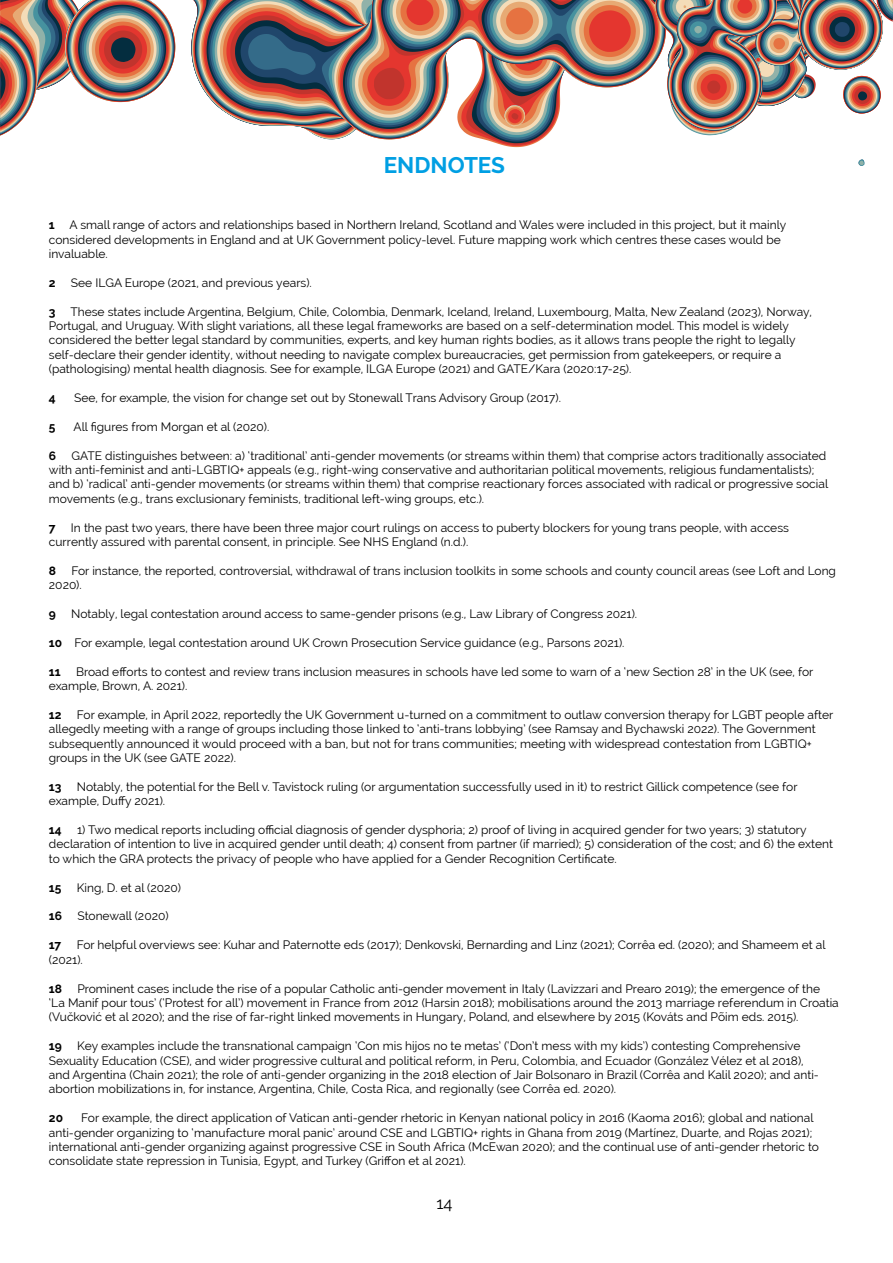
<style>
.page{position:relative;width:893px;height:1263px;background:#fff}
.page>*{position:absolute;margin:0;border:0;box-sizing:border-box;transform-origin:0 0}
.t1{font:700 22.5px "Raleway";color:#009fe3}
.t2{font:16.5px "Raleway";color:#000}
.t3{font:12px/14.4px "Raleway";color:#000}
.t4{font:700 12px "Raleway";color:#000}
.s1{font-weight:700}
</style>
<div class="page">
<svg style="left:0;top:0;width:893px;height:166px"></svg>
<h1 class="t1" style="left:384px;top:153px;width:123px">ENDNOTES</h1>
<p class="t3" style="left:49px;top:218px;width:739px"><span class="s1">1</span> A small range of actors and relationships based in Northern Ireland, Scotland and Wales were included in this project, but it mainly considered developments in England and at UK Government policy-level. Future mapping work which centres these cases would be invaluable.</p>
<p class="t4" style="left:49px;top:276px;width:8px">2</p>
<p class="t3" style="left:71px;top:275px;width:242px">See ILGA Europe (2021, and previous years).</p>
<p class="t3" style="left:49px;top:304px;width:765px"><span class="s1">3</span> These states include Argentina, Belgium, Chile, Colombia, Denmark, Iceland, Ireland, Luxembourg, Malta, New Zealand (2023), Norway, Portugal, and Uruguay. With slight variations, all these legal frameworks are based on a self-determination model. This model is widely considered the better legal standard by communities, experts, and key human rights bodies, as it allows trans people the right to legally self-declare their gender identity, without needing to navigate complex bureaucracies, get permission from gatekeepers, or require a (pathologising) mental health diagnosis. See for example, ILGA Europe (2021) and GATE/Kara (2020:17-25).</p>
<p class="t4" style="left:49px;top:391px;width:8px">4</p>
<p class="t3" style="left:74px;top:391px;width:488px">See, for example, the vision for change set out by Stonewall Trans Advisory Group (2017).</p>
<p class="t4" style="left:49px;top:420px;width:8px">5</p>
<p class="t3" style="left:74px;top:419px;width:197px">All figures from Morgan et al (2020).</p>
<p class="t4" style="left:49px;top:448px;width:9px">6</p>
<p class="t3" style="left:49px;top:448px;width:781px;text-indent:23px">GATE distinguishes between: a) ‘traditional’ anti-gender movements (or streams within them) that comprise actors traditionally associated with anti-feminist and anti-LGBTIQ+ appeals (e.g., right-wing conservative and authoritarian political movements, religious fundamentalists); and b) ‘radical’ anti-gender movements (or streams within them) that comprise reactionary forces associated with radical or progressive social movements (e.g., trans exclusionary feminists, traditional left-wing groups, etc.).</p>
<p class="t4" style="left:49px;top:520px;width:8px">7</p>
<p class="t3" style="left:49px;top:520px;width:742px;text-indent:22px">In the past two years, there have been three major court rulings on access to puberty blockers for young trans people, with access currently assured with parental consent, in principle. See NHS England (n.d.).</p>
<p class="t4" style="left:49px;top:564px;width:9px">8</p>
<p class="t3" style="left:49px;top:563px;width:789px;text-indent:23px">For instance, the reported, controversial, withdrawal of trans inclusion toolkits in some schools and county council areas (see Loft and Long<br>2020).</p>
<p class="t4" style="left:49px;top:607px;width:9px">9</p>
<p class="t3" style="left:71px;top:607px;width:567px">Notably, legal contestation around access to same-gender prisons (e.g., Law Library of Congress 2021).</p>
<p class="t3" style="left:49px;top:635px;width:577px"><span class="s1">10</span> For example, legal contestation around UK Crown Prosecution Service guidance (e.g., Parsons 2021).</p>
<p class="t4" style="left:49px;top:664px;width:13px">11</p>
<p class="t3" style="left:49px;top:664px;width:766px;text-indent:27px">Broad efforts to contest and review trans inclusion measures in schools have led some to warn of a ‘new Section 28’ in the UK (see, for example, Brown, A. 2021).</p>
<p class="t4" style="left:49px;top:708px;width:14px">12</p>
<p class="t3" style="left:49px;top:707px;width:786px;text-indent:28px">For example, in April 2022, reportedly the UK Government u-turned on a commitment to outlaw conversion therapy for LGBT people after allegedly meeting with a range of groups including those linked to ‘anti-trans lobbying’ (see Ramsay and Bychawski 2022). The Government subsequently announced it would proceed with a ban, but not for trans communities; meeting with widespread contestation from LGBTIQ+ groups in the UK (see GATE 2022).</p>
<p class="t4" style="left:49px;top:780px;width:14px">13</p>
<p class="t3" style="left:49px;top:779px;width:750px;text-indent:28px">Notably, the potential for the Bell v. Tavistock ruling (or argumentation successfully used in it) to restrict Gillick competence (see for example, Duffy 2021).</p>
<p class="t4" style="left:49px;top:823px;width:14px">14</p>
<p class="t3" style="left:49px;top:823px;width:786px;text-indent:28px">1) Two medical reports including official diagnosis of gender dysphoria; 2) proof of living in acquired gender for two years; 3) statutory declaration of intention to live in acquired gender until death; 4) consent from partner (if married); 5) consideration of the cost; and 6) the extent to which the GRA protects the privacy of people who have applied for a Gender Recognition Certificate.</p>
<p class="t4" style="left:49px;top:880px;width:14px">15</p>
<p class="t3" style="left:77px;top:880px;width:106px">King, D. et al (2020)</p>
<p class="t4" style="left:49px;top:909px;width:15px">16</p>
<p class="t3" style="left:77px;top:909px;width:93px">Stonewall (2020)</p>
<p class="t4" style="left:49px;top:938px;width:14px">17</p>
<p class="t3" style="left:49px;top:938px;width:778px;text-indent:28px">For helpful overviews see: Kuhar and Paternotte eds (2017); Denkovski, Bernarding and Linz (2021); Corrêa ed. (2020); and Shameem et al (2021).</p>
<p class="t4" style="left:49px;top:981px;width:15px">18</p>
<p class="t3" style="left:49px;top:981px;width:791px;text-indent:29px">Prominent cases include the rise of a popular Catholic anti-gender movement in Italy (Lavizzari and Prearo 2019); the emergence of the ‘La Manif pour tous’ (‘Protest for all’) movement in France from 2012 (Harsin 2018); mobilisations around the 2013 marriage referendum in Croatia (Vučković et al 2020); and the rise of far-right linked movements in Hungary, Poland, and elsewhere by 2015 (Kováts and Põim eds. 2015).</p>
<p class="t4" style="left:49px;top:1039px;width:14px">19</p>
<p class="t3" style="left:49px;top:1039px;width:772px;text-indent:28px">Key examples include the transnational campaign ‘Con mis hijos no te metas’ (‘Don’t mess with my kids’) contesting Comprehensive Sexuality Education (CSE), and wider progressive cultural and political reform, in Peru, Colombia, and Ecuador (González Vélez et al 2018), and Argentina (Chain 2021); the role of anti-gender organizing in the 2018 election of Jair Bolsonaro in Brazil (Corrêa and Kalil 2020); and anti&shy;abortion mobilizations in, for instance, Argentina, Chile, Costa Rica, and regionally (see Corrêa ed. 2020).</p>
<p class="t4" style="left:49px;top:1111px;width:16px">20</p>
<p class="t3" style="left:49px;top:1111px;width:772px;text-indent:32px">For example, the direct application of Vatican anti-gender rhetoric in Kenyan national policy in 2016 (Kaoma 2016); global and national anti-gender organizing to ‘manufacture moral panic’ around CSE and LGBTIQ+ rights in Ghana from 2019 (Martínez, Duarte, and Rojas 2021); international anti-gender organizing against progressive CSE in South Africa (McEwan 2020); and the continual use of anti-gender rhetoric to consolidate state repression in Tunisia, Egypt, and Turkey (Griffon et al 2021).</p>
<h2 class="t2" style="left:436px;top:1193px;width:18px">14</h2>
</div>
